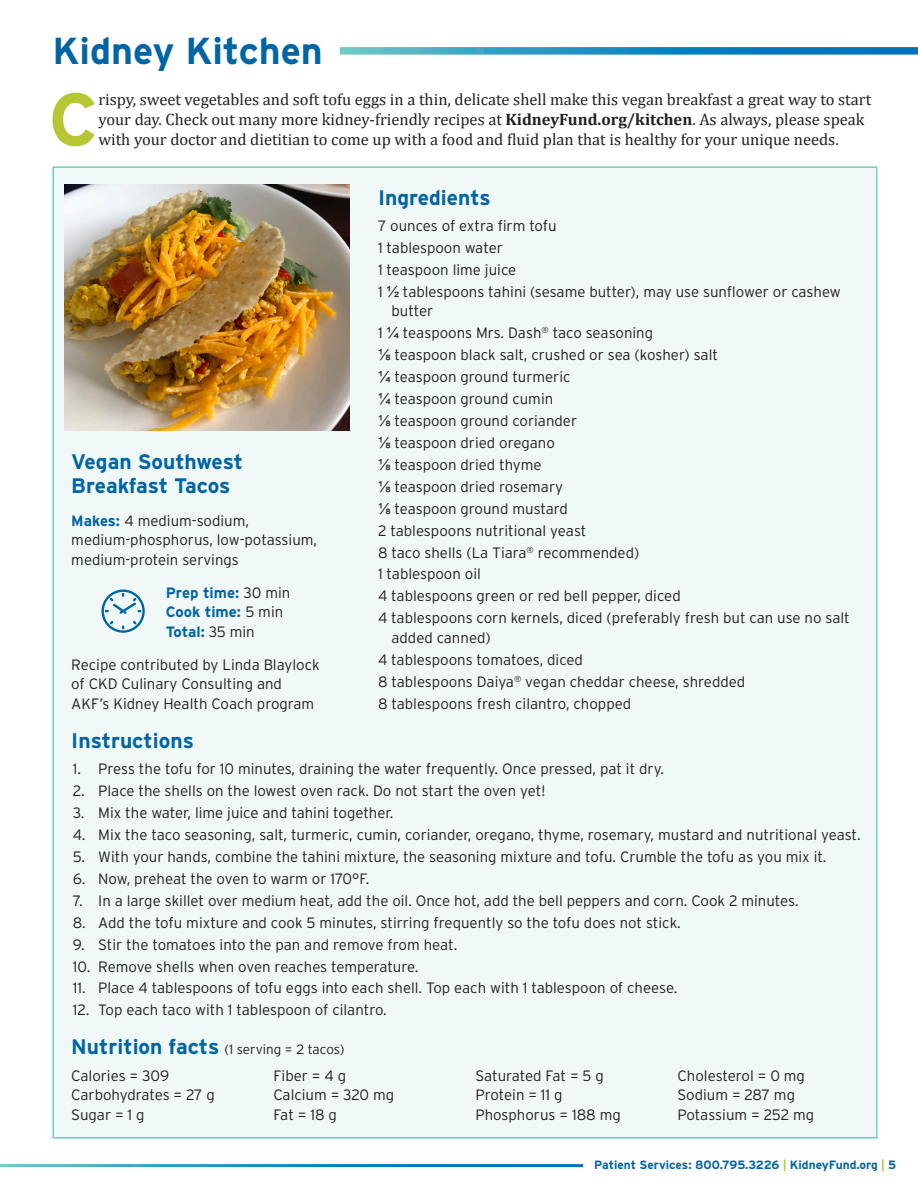
<style>
.page{position:relative;width:918px;height:1188px;background:#fff}
.page>*{position:absolute;margin:0;border:0;box-sizing:border-box;transform-origin:0 0}
.Intro_Paragraph{font:700 74.4px "Interstate";color:#b7c733}
.t1{font:700 37.5px "Interstate";color:#0065a4}
.Subhead{font:700 21px/24px "Interstate";color:#0065a4}
.Intro_Paragraph-2{font:16.5px/20.2px "Cambria";color:#231f20}
.Body{font:300 15px/19.5px "Interstate";color:#231f20}
.Body-2{font:700 15px/19.5px "Interstate";color:#0065a4}
.Subhead-2{font:300 13.5px "Interstate";color:#231f20}
.t2{font:700 12px "Interstate";color:#0065a4}
.s1{font-weight:700}
.s2{font-weight:700;color:#0065a4}
.s3{font-weight:300;color:#231f20}
.s4{font-family:"Arial";font-weight:400}
.s5{font-weight:700;font-size:21px;color:#0065a4}
.s6{font-family:"Gotham";font-weight:400}
.s7{color:#b7c733}
</style>
<div class="page">
<div style="left:52px;top:166px;width:826px;height:973px;background:#f0f9f8;border:2px solid #73cac7"></div>
<img style="left:65px;top:184px;width:285px;height:246px">
<svg style="left:102px;top:590px;width:43px;height:43px"></svg>
<svg style="left:340px;top:47px;width:578px;height:8px;background:#2d96c4"></svg>
<h2 class="t1" style="left:52px;top:28px;width:272px">Kidney Kitchen</h2>
<p class="Intro_Paragraph" style="left:49px;top:74px;width:51px">C</p>
<p class="Intro_Paragraph-2" style="left:98px;top:89px;width:774px">rispy, sweet vegetables and soft tofu eggs in a thin, delicate shell make this vegan breakfast a great way to start your day. Check out many more kidney-friendly recipes at <span class="s1">KidneyFund.org/kitchen</span>. As always, please speak with your doctor and dietitian to come up with a food and fluid plan that is healthy for your unique needs.</p>
<p class="Subhead" style="left:71px;top:449px;width:173px">Vegan Southwest<br>Breakfast Tacos</p>
<p class="Body" style="left:71px;top:510px;width:247px"><span class="s2">Makes:</span> 4 medium-sodium, medium-phosphorus, low-potassium, medium-protein servings</p>
<p class="Body-2" style="left:166px;top:582px;width:126px">Prep time: <span class="s3">30 min<br></span>Cook time: <span class="s3">5 min<br></span>Total: <span class="s3">35 min</span></p>
<p class="Body" style="left:71px;top:654px;width:250px">Recipe contributed by Linda Blaylock of CKD Culinary Consulting and<br>AKF’s Kidney Health Coach program</p>
<p class="Subhead" style="left:378px;top:185px;width:114px">Ingredients</p>
<p class="Body" style="left:378px;top:216px;width:180px">7 ounces of extra firm tofu</p>
<p class="Body" style="left:378px;top:238px;width:126px">1 tablespoon water</p>
<p class="Body" style="left:378px;top:260px;width:140px">1 teaspoon lime juice</p>
<p class="Body" style="left:392px;top:282px;width:451px;text-indent:-14px">1 <span class="s4">½</span> tablespoons tahini (sesame butter), may use sunflower or cashew butter</p>
<p class="Body" style="left:378px;top:323px;width:277px">1 <span class="s4">¼</span> teaspoons Mrs. Dash<sup>®</sup> taco seasoning</p>
<p class="Body" style="left:378px;top:345px;width:342px"><span class="s4">⅛</span> teaspoon black salt, crushed or sea (kosher) salt</p>
<p class="Body" style="left:378px;top:367px;width:194px"><span class="s4">¼</span> teaspoon ground turmeric</p>
<p class="Body" style="left:378px;top:389px;width:177px"><span class="s4">¼</span> teaspoon ground cumin</p>
<p class="Body" style="left:378px;top:411px;width:201px"><span class="s4">⅛</span> teaspoon ground coriander</p>
<p class="Body" style="left:378px;top:433px;width:178px"><span class="s4">⅛</span> teaspoon dried oregano</p>
<p class="Body" style="left:378px;top:455px;width:165px"><span class="s4">⅛</span> teaspoon dried thyme</p>
<p class="Body" style="left:378px;top:477px;width:187px"><span class="s4">⅛</span> teaspoon dried rosemary</p>
<p class="Body" style="left:378px;top:499px;width:192px"><span class="s4">⅛</span> teaspoon ground mustard</p>
<p class="Body" style="left:378px;top:520px;width:210px">2 tablespoons nutritional yeast</p>
<p class="Body" style="left:378px;top:542px;width:263px">8 taco shells (La Tiara<sup>®</sup> recommended)</p>
<p class="Body" style="left:378px;top:564px;width:104px">1 tablespoon oil</p>
<p class="Body" style="left:378px;top:586px;width:304px">4 tablespoons green or red bell pepper, diced</p>
<p class="Body" style="left:392px;top:608px;width:460px;text-indent:-14px">4 tablespoons corn kernels, diced (preferably fresh but can use no salt added canned)</p>
<p class="Body" style="left:378px;top:650px;width:207px">4 tablespoons tomatoes, diced</p>
<p class="Body" style="left:378px;top:672px;width:369px">8 tablespoons Daiya<sup>®</sup> vegan cheddar cheese, shredded</p>
<p class="Body" style="left:378px;top:693px;width:255px">8 tablespoons fresh cilantro, chopped</p>
<p class="Subhead" style="left:71px;top:728px;width:124px">Instructions</p>
<p class="Body" style="left:73px;top:759px;width:593px">1. Press the tofu for 10 minutes, draining the water frequently. Once pressed, pat it dry.</p>
<p class="Body" style="left:73px;top:781px;width:474px">2. Place the shells on the lowest oven rack. Do not start the oven yet!</p>
<p class="Body" style="left:73px;top:803px;width:322px">3. Mix the water, lime juice and tahini together.</p>
<p class="Body" style="left:73px;top:825px;width:789px">4. Mix the taco seasoning, salt, turmeric, cumin, coriander, oregano, thyme, rosemary, mustard and nutritional yeast.</p>
<p class="Body" style="left:73px;top:847px;width:755px">5. With your hands, combine the tahini mixture, the seasoning mixture and tofu. Crumble the tofu as you mix it.</p>
<p class="Body" style="left:73px;top:869px;width:298px">6. Now, preheat the oven to warm or 170°F.</p>
<p class="Body" style="left:73px;top:891px;width:727px">7. In a large skillet over medium heat, add the oil. Once hot, add the bell peppers and corn. Cook 2 minutes.</p>
<p class="Body" style="left:73px;top:913px;width:610px">8. Add the tofu mixture and cook 5 minutes, stirring frequently so the tofu does not stick.</p>
<p class="Body" style="left:73px;top:934px;width:386px">9. Stir the tomatoes into the pan and remove from heat.</p>
<p class="Body" style="left:73px;top:956px;width:347px">10. Remove shells when oven reaches temperature.</p>
<p class="Body" style="left:73px;top:978px;width:606px">11. Place 4 tablespoons of tofu eggs into each shell. Top each with 1 tablespoon of cheese.</p>
<p class="Body" style="left:73px;top:1000px;width:316px">12. Top each taco with 1 tablespoon of cilantro.</p>
<p class="Subhead-2" style="left:71px;top:1042px;width:275px"><span class="s5">Nutrition facts</span> (1 serving = <span class="s6">2</span> tacos)</p>
<p class="Body" style="left:71px;top:1066px;width:99px">Calories = 309</p>
<p class="Body" style="left:71px;top:1085px;width:145px">Carbohydrates = 27 g</p>
<p class="Body" style="left:71px;top:1105px;width:75px">Sugar = 1 g</p>
<p class="Body" style="left:273px;top:1066px;width:74px">Fiber = 4 g</p>
<p class="Body" style="left:273px;top:1085px;width:122px">Calcium = 320 mg</p>
<p class="Body" style="left:273px;top:1105px;width:65px">Fat = 18 g</p>
<p class="Body" style="left:475px;top:1066px;width:130px">Saturated Fat = 5 g</p>
<p class="Body" style="left:475px;top:1085px;width:89px">Protein = 11 g</p>
<p class="Body" style="left:475px;top:1105px;width:147px">Phosphorus = 188 mg</p>
<p class="Body" style="left:678px;top:1066px;width:129px">Cholesterol = 0 mg</p>
<p class="Body" style="left:678px;top:1085px;width:119px">Sodium = 287 mg</p>
<p class="Body" style="left:678px;top:1105px;width:138px">Potassium = 252 mg</p>
<p class="t2" style="left:594px;top:1157px;width:303px">Patient Services: 800.795.3226 <span class="s7">|</span> KidneyFund.org <span class="s7">|</span> 5</p>
</div>
